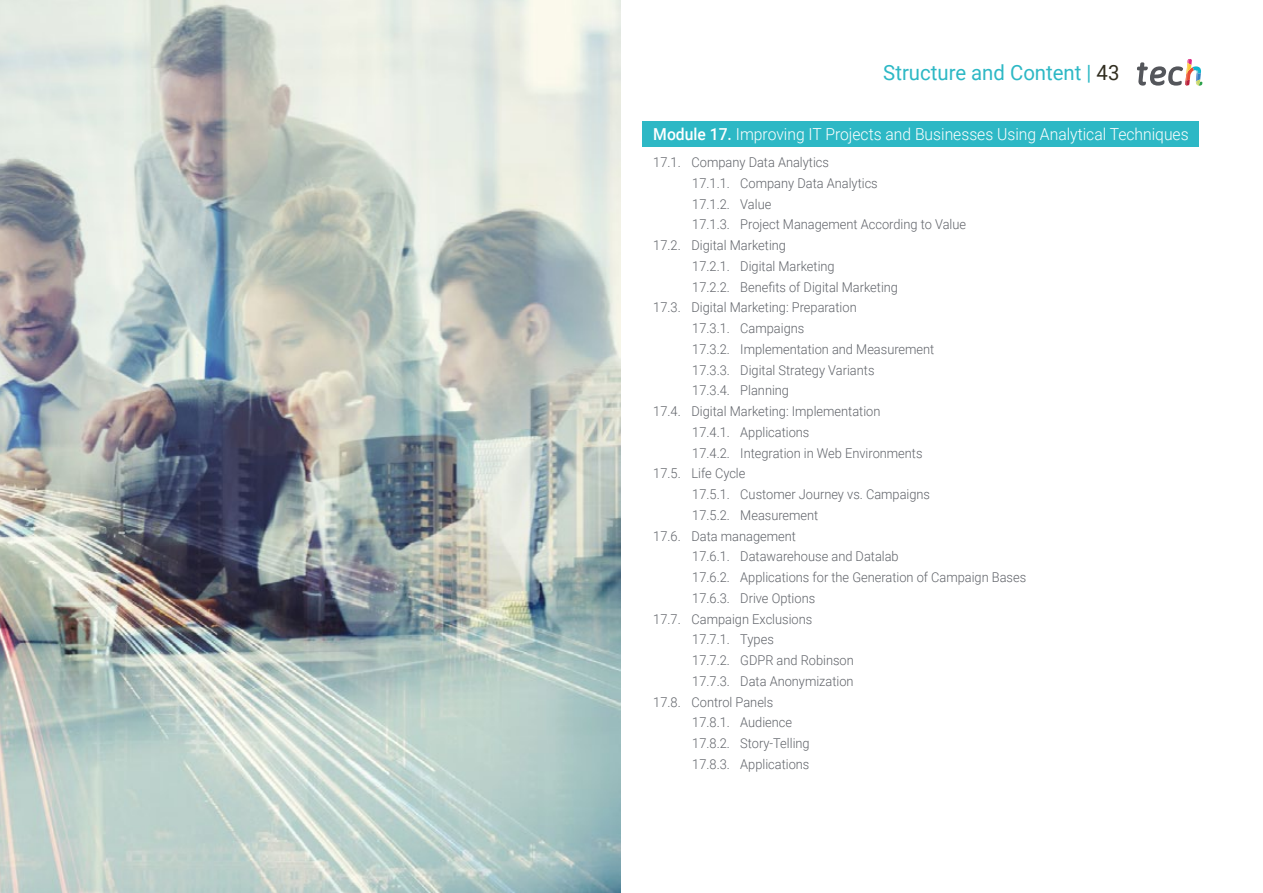
<style>
.page{position:relative;width:1263px;height:893px;background:#fff}
.page>*{position:absolute;margin:0;border:0;box-sizing:border-box;transform-origin:0 0}
.t1{font:21px "Roboto";color:#2db8c5}
.t2{font:300 16.5px "Roboto";color:#fff;scale:.95 1}
.t3{font:300 13.5px "Roboto";color:#61646a;scale:.95 1}
.s1{color:#312e20}
.s2{font-weight:500}
</style>
<div class="page">
<div style="left:642px;top:121px;width:557px;height:25px;background:#2db8c5"></div>
<svg style="left:1137px;top:59px;width:65px;height:27px"></svg>
<img style="left:0;top:0;width:621px;height:893px">
<h1 class="t1" style="left:883px;top:57px;width:238px">Structure and Content | <span class="s1">43</span></h1>
<p class="t2" style="left:653px;top:123px;width:565px"><span class="s2">Module 17.</span> Improving IT Projects and Businesses Using Analytical Techniques</p>
<p class="t3" style="left:653px;top:153px;width:186px">17.1. Company Data Analytics</p>
<p class="t3" style="left:692px;top:174px;width:197px">17.1.1. Company Data Analytics</p>
<p class="t3" style="left:692px;top:194px;width:85px">17.1.2. Value</p>
<p class="t3" style="left:692px;top:215px;width:290px">17.1.3. Project Management According to Value</p>
<p class="t3" style="left:653px;top:236px;width:141px">17.2. Digital Marketing</p>
<p class="t3" style="left:692px;top:257px;width:151px">17.2.1. Digital Marketing</p>
<p class="t3" style="left:692px;top:277px;width:218px">17.2.2. Benefits of Digital Marketing</p>
<p class="t3" style="left:653px;top:298px;width:216px">17.3. Digital Marketing: Preparation</p>
<p class="t3" style="left:692px;top:319px;width:119px">17.3.1. Campaigns</p>
<p class="t3" style="left:692px;top:340px;width:256px">17.3.2. Implementation and Measurement</p>
<p class="t3" style="left:692px;top:360px;width:193px">17.3.3. Digital Strategy Variants</p>
<p class="t3" style="left:692px;top:381px;width:103px">17.3.4. Planning</p>
<p class="t3" style="left:653px;top:402px;width:241px">17.4. Digital Marketing: Implementation</p>
<p class="t3" style="left:692px;top:423px;width:125px">17.4.1. Applications</p>
<p class="t3" style="left:692px;top:443px;width:244px">17.4.2. Integration in Web Environments</p>
<p class="t3" style="left:653px;top:464px;width:99px">17.5. Life Cycle</p>
<p class="t3" style="left:692px;top:485px;width:252px">17.5.1. Customer Journey vs. Campaigns</p>
<p class="t3" style="left:692px;top:506px;width:134px">17.5.2. Measurement</p>
<p class="t3" style="left:653px;top:526px;width:152px">17.6. Data management</p>
<p class="t3" style="left:692px;top:547px;width:219px">17.6.1. Datawarehouse and Datalab</p>
<p class="t3" style="left:692px;top:568px;width:353px">17.6.2. Applications for the Generation of Campaign Bases</p>
<p class="t3" style="left:692px;top:589px;width:131px">17.6.3. Drive Options</p>
<p class="t3" style="left:653px;top:609px;width:169px">17.7. Campaign Exclusions</p>
<p class="t3" style="left:692px;top:630px;width:87px">17.7.1. Types</p>
<p class="t3" style="left:692px;top:651px;width:172px">17.7.2. GDPR and Robinson</p>
<p class="t3" style="left:692px;top:672px;width:171px">17.7.3. Data Anonymization</p>
<p class="t3" style="left:653px;top:692px;width:128px">17.8. Control Panels</p>
<p class="t3" style="left:692px;top:713px;width:107px">17.8.1. Audience</p>
<p class="t3" style="left:692px;top:734px;width:125px">17.8.2. Story-Telling</p>
<p class="t3" style="left:692px;top:755px;width:125px">17.8.3. Applications</p>
</div>
